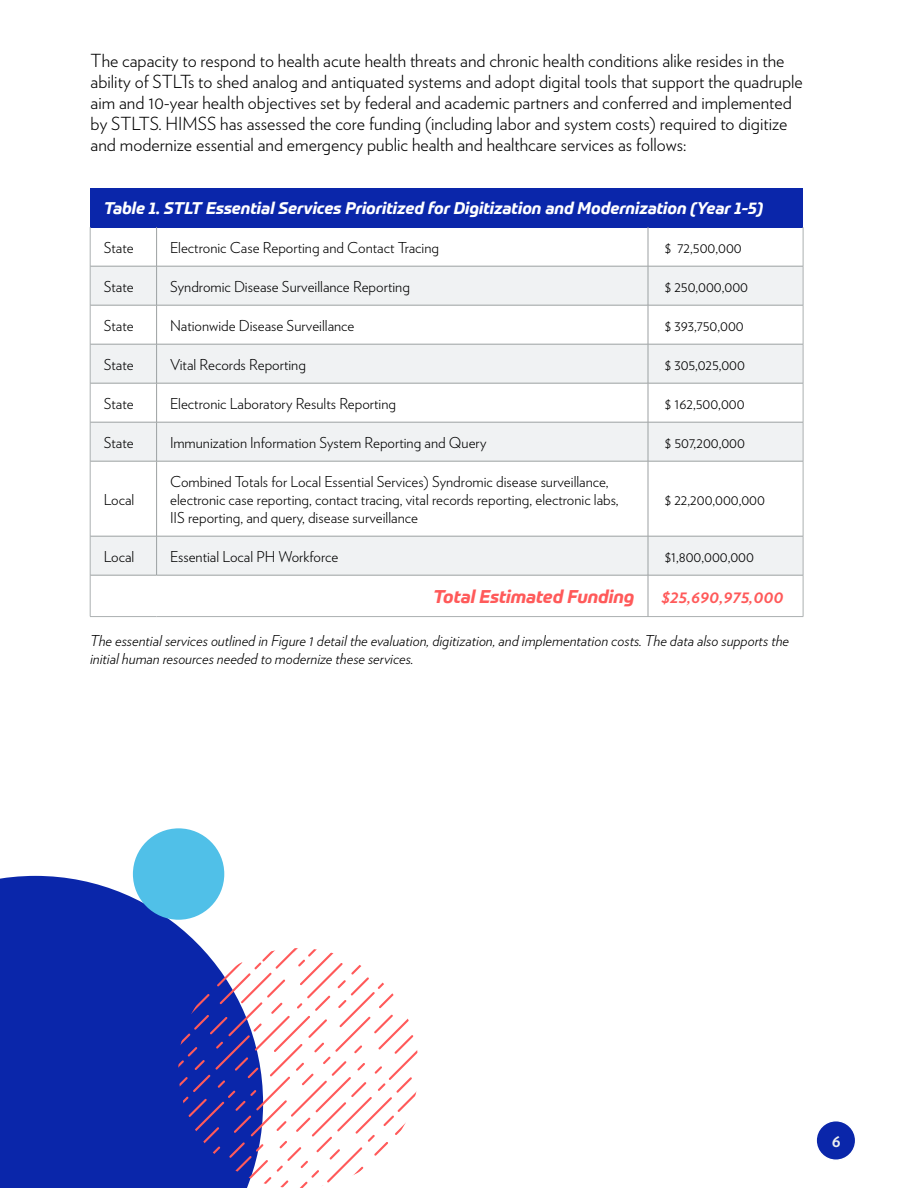
<style>
.page{position:relative;width:918px;height:1188px;background:#fff}
.page>*{position:absolute;margin:0;border:0;box-sizing:border-box;transform-origin:0 0}
.t1{font:300 18px/21px "Verlag";color:#000}
.t2{font:italic 700 18px "Prometo";color:#ff5a5a}
.t3{font:italic 700 18px "Verlag";color:#ff5a5a}
.t4{font:700 18px "Verlag";color:#eceeef}
.t5{font:italic 700 16.5px "Prometo";color:#fff}
.t6{font:300 15px/18px "Verlag";color:#000}
.t7{font:italic 300 15px/18px "Verlag";color:#000}
</style>
<div class="page">
<div style="left:816px;top:1121px;width:40px;height:39px;background:#0a26aa;border-radius:50%"></div>
<div style="left:815px;top:1120px;width:41px;height:41px;border:2px solid #fff;border-radius:50%"></div>
<div style="left:90px;top:188px;width:713px;height:39px;background:#0a26aa"></div>
<svg style="left:91px;top:267px;width:712px;height:308px;fill:#f0f2f3"></svg>
<hr style="left:90px;top:227px;width:1px;height:39px;background:#acb0b1">
<hr style="left:803px;top:227px;width:1px;height:39px;background:#acb0b1">
<hr style="left:90px;top:266px;width:1px;height:39px;background:#acb0b1">
<hr style="left:803px;top:266px;width:1px;height:39px;background:#acb0b1">
<hr style="left:90px;top:305px;width:1px;height:39px;background:#acb0b1">
<hr style="left:803px;top:305px;width:1px;height:39px;background:#acb0b1">
<hr style="left:90px;top:344px;width:1px;height:39px;background:#acb0b1">
<hr style="left:803px;top:344px;width:1px;height:39px;background:#acb0b1">
<hr style="left:90px;top:383px;width:1px;height:39px;background:#acb0b1">
<hr style="left:803px;top:383px;width:1px;height:39px;background:#acb0b1">
<hr style="left:90px;top:422px;width:1px;height:39px;background:#acb0b1">
<hr style="left:803px;top:422px;width:1px;height:39px;background:#acb0b1">
<hr style="left:90px;top:461px;width:1px;height:75px;background:#acb0b1">
<hr style="left:803px;top:461px;width:1px;height:75px;background:#acb0b1">
<hr style="left:90px;top:536px;width:1px;height:39px;background:#acb0b1">
<hr style="left:803px;top:536px;width:1px;height:39px;background:#acb0b1">
<hr style="left:90px;top:575px;width:1px;height:41px;background:#acb0b1">
<hr style="left:803px;top:575px;width:1px;height:41px;background:#acb0b1">
<hr style="left:90px;top:616px;width:67px;height:1px;background:#acb0b1">
<hr style="left:157px;top:616px;width:491px;height:1px;background:#acb0b1">
<hr style="left:648px;top:616px;width:155px;height:1px;background:#acb0b1">
<hr style="left:156px;top:227px;width:1px;height:39px;background:#9ca1a2">
<hr style="left:648px;top:227px;width:1px;height:39px;background:#9ca1a2">
<hr style="left:90px;top:266px;width:67px;height:1px;background:#9ca1a2">
<hr style="left:157px;top:266px;width:491px;height:1px;background:#9ca1a2">
<hr style="left:156px;top:266px;width:1px;height:39px;background:#9ca1a2">
<hr style="left:648px;top:266px;width:155px;height:1px;background:#9ca1a2">
<hr style="left:648px;top:266px;width:1px;height:39px;background:#9ca1a2">
<hr style="left:90px;top:305px;width:67px;height:1px;background:#9ca1a2">
<hr style="left:157px;top:305px;width:491px;height:1px;background:#9ca1a2">
<hr style="left:156px;top:305px;width:1px;height:39px;background:#9ca1a2">
<hr style="left:648px;top:305px;width:155px;height:1px;background:#9ca1a2">
<hr style="left:648px;top:305px;width:1px;height:39px;background:#9ca1a2">
<hr style="left:90px;top:344px;width:67px;height:1px;background:#9ca1a2">
<hr style="left:157px;top:344px;width:491px;height:1px;background:#9ca1a2">
<hr style="left:156px;top:344px;width:1px;height:39px;background:#9ca1a2">
<hr style="left:648px;top:344px;width:155px;height:1px;background:#9ca1a2">
<hr style="left:648px;top:344px;width:1px;height:39px;background:#9ca1a2">
<hr style="left:90px;top:383px;width:67px;height:1px;background:#9ca1a2">
<hr style="left:157px;top:383px;width:491px;height:1px;background:#9ca1a2">
<hr style="left:156px;top:383px;width:1px;height:39px;background:#9ca1a2">
<hr style="left:648px;top:383px;width:155px;height:1px;background:#9ca1a2">
<hr style="left:648px;top:383px;width:1px;height:39px;background:#9ca1a2">
<hr style="left:90px;top:422px;width:67px;height:1px;background:#9ca1a2">
<hr style="left:157px;top:422px;width:491px;height:1px;background:#9ca1a2">
<hr style="left:156px;top:422px;width:1px;height:39px;background:#9ca1a2">
<hr style="left:648px;top:422px;width:155px;height:1px;background:#9ca1a2">
<hr style="left:648px;top:422px;width:1px;height:39px;background:#9ca1a2">
<hr style="left:90px;top:461px;width:67px;height:1px;background:#9ca1a2">
<hr style="left:157px;top:461px;width:491px;height:1px;background:#9ca1a2">
<hr style="left:156px;top:461px;width:1px;height:75px;background:#9ca1a2">
<hr style="left:648px;top:461px;width:155px;height:1px;background:#9ca1a2">
<hr style="left:648px;top:461px;width:1px;height:75px;background:#9ca1a2">
<hr style="left:90px;top:536px;width:67px;height:1px;background:#9ca1a2">
<hr style="left:157px;top:536px;width:491px;height:1px;background:#9ca1a2">
<hr style="left:156px;top:536px;width:1px;height:39px;background:#9ca1a2">
<hr style="left:648px;top:536px;width:155px;height:1px;background:#9ca1a2">
<hr style="left:648px;top:536px;width:1px;height:39px;background:#9ca1a2">
<hr style="left:90px;top:575px;width:67px;height:1px;background:#9ca1a2">
<hr style="left:157px;top:575px;width:491px;height:1px;background:#9ca1a2">
<hr style="left:648px;top:575px;width:155px;height:1px;background:#9ca1a2">
<hr style="left:648px;top:575px;width:1px;height:41px;background:#9ca1a2">
<div style="left:0;top:876px;width:225px;height:312px;background:#0a26aa"></div>
<svg style="left:165px;top:948px;width:253px;height:240px"></svg>
<div style="left:133px;top:828px;width:91px;height:92px;background:#50c0e8;border-radius:50%"></div>
<p class="t1" style="left:91px;top:49px;width:714px">The capacity to respond to health acute health threats and chronic health conditions alike resides in the ability of STLTs to shed analog and antiquated systems and adopt digital tools that support the quadruple aim and 10-year health objectives set by federal and academic partners and conferred and implemented by STLTS. HIMSS has assessed the core funding (including labor and system costs) required to digitize and modernize essential and emergency public health and healthcare services as follows:</p>
<p class="t5" style="left:104px;top:197px;width:661px">Table 1. STLT Essential Services Prioritized for Digitization and Modernization (Year 1-5)</p>
<p class="t6" style="left:104px;top:237px;width:31px">State</p>
<p class="t6" style="left:170px;top:237px;width:271px">Electronic Case Reporting and Contact Tracing</p>
<p class="t6" style="left:665px;top:237px;width:78px">$ 72,500,000</p>
<p class="t6" style="left:104px;top:276px;width:31px">State</p>
<p class="t6" style="left:170px;top:276px;width:241px">Syndromic Disease Surveillance Reporting</p>
<p class="t6" style="left:665px;top:276px;width:85px">$ 250,000,000</p>
<p class="t6" style="left:104px;top:315px;width:31px">State</p>
<p class="t6" style="left:170px;top:315px;width:186px">Nationwide Disease Surveillance</p>
<p class="t6" style="left:665px;top:315px;width:80px">$ 393,750,000</p>
<p class="t6" style="left:104px;top:354px;width:31px">State</p>
<p class="t6" style="left:170px;top:354px;width:137px">Vital Records Reporting</p>
<p class="t6" style="left:665px;top:354px;width:82px">$ 305,025,000</p>
<p class="t6" style="left:104px;top:393px;width:31px">State</p>
<p class="t6" style="left:170px;top:393px;width:228px">Electronic Laboratory Results Reporting</p>
<p class="t6" style="left:665px;top:393px;width:81px">$ 162,500,000</p>
<p class="t6" style="left:104px;top:432px;width:31px">State</p>
<p class="t6" style="left:170px;top:432px;width:318px">Immunization Information System Reporting and Query</p>
<p class="t6" style="left:665px;top:432px;width:82px">$ 507,200,000</p>
<p class="t6" style="left:104px;top:489px;width:32px">Local</p>
<p class="t6" style="left:170px;top:471px;width:450px">Combined Totals for Local Essential Services) Syndromic disease surveillance, electronic case reporting, contact tracing, vital records reporting, electronic labs,<br>IIS reporting, and query, disease surveillance</p>
<p class="t6" style="left:665px;top:489px;width:102px">$ 22,200,000,000</p>
<p class="t6" style="left:104px;top:546px;width:32px">Local</p>
<p class="t6" style="left:170px;top:546px;width:170px">Essential Local PH Workforce</p>
<p class="t6" style="left:665px;top:546px;width:91px">$1,800,000,000</p>
<p class="t2" style="left:433px;top:585px;width:203px">Total Estimated Funding</p>
<p class="t3" style="left:662px;top:582px;width:123px">$25,690,975,000</p>
<p class="t7" style="left:90px;top:631px;width:701px">The essential services outlined in Figure 1 detail the evaluation, digitization, and implementation costs. The data also supports the initial human resources needed to modernize these services.</p>
<p class="t4" style="left:832px;top:1126px;width:11px">6</p>
</div>
